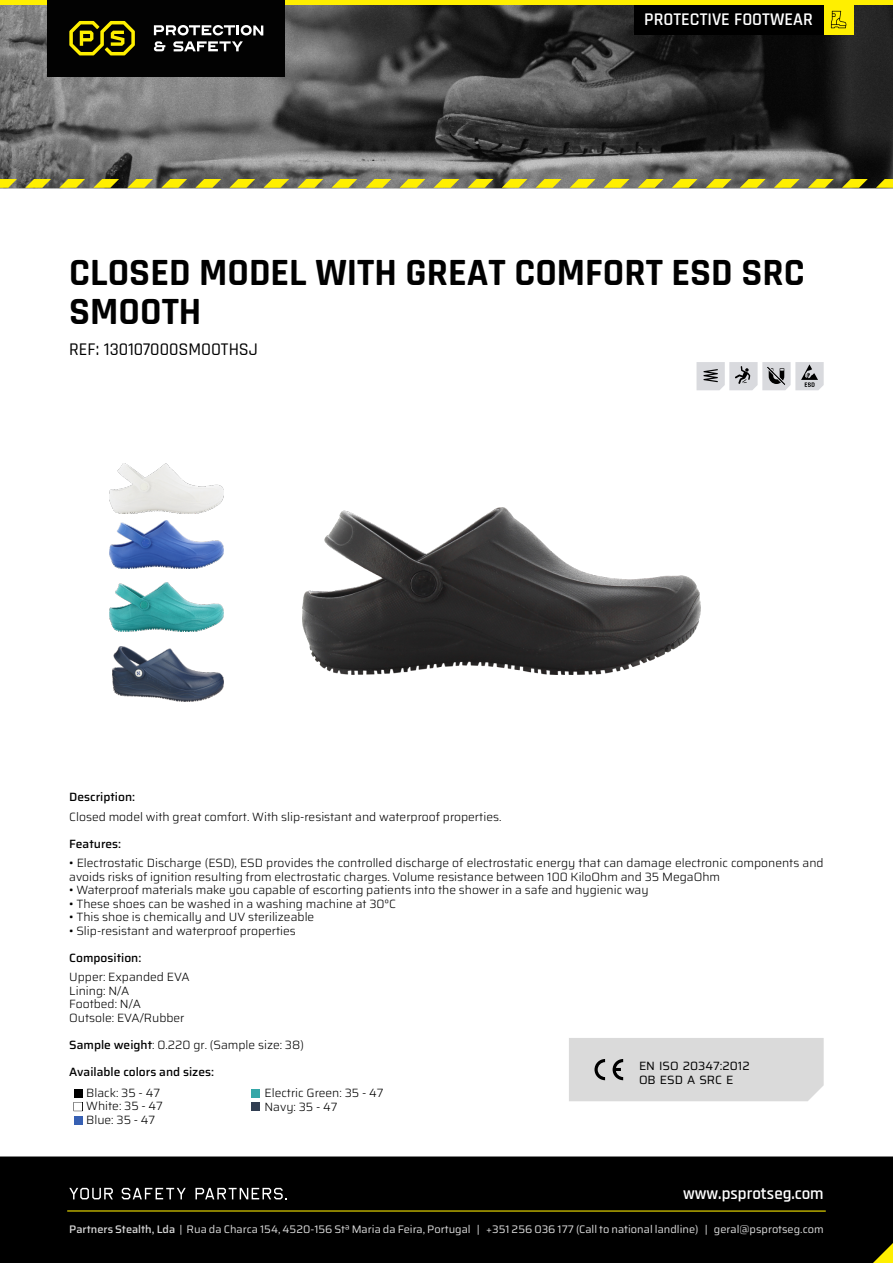
<style>
.page{position:relative;width:893px;height:1263px;background:#fff}
.page>*{position:absolute;margin:0;border:0;box-sizing:border-box;transform-origin:0 0}
.t1{font:700 39px/39px "Rajdhani";color:#000}
.t2{font:500 18px "Rajdhani";color:#000}
.t3{font:600 18px "Rajdhani";color:#fff}
.t4{font:600 16.95px "Rajdhani";color:#fff}
.t5{font:300 12px/13.5px "Saira";color:#000}
.t6{font:500 12px "Saira";color:#000}
.t7{font:12px/13.6px "Saira";color:#000}
.t8{font:10.95px "Saira";color:#dadada}
.s1{font-weight:500}
</style>
<div class="page">
<img style="left:0;top:5px;width:893px;height:183px">
<div style="left:0;top:1156px;width:893px;height:107px;background:#000"></div>
<div style="left:251px;top:1102px;width:9px;height:9px;background:#313e52"></div>
<div style="left:251px;top:1089px;width:9px;height:8px;background:#35a7a8"></div>
<svg style="left:69px;top:1188px;width:44px;height:11px"></svg>
<svg style="left:122px;top:1188px;width:64px;height:11px"></svg>
<svg style="left:195px;top:1188px;width:92px;height:11px"></svg>
<hr style="left:67px;top:1210px;width:759px;height:1px;background:#ffef00">
<svg style="left:696px;top:362px;width:128px;height:28px;background:#c3c4c7"></svg>
<div style="left:569px;top:1038px;width:255px;height:63px;background:#dadada"></div>
<div style="left:0;top:0;width:893px;height:5px;background:#ffef00"></div>
<div style="left:47px;top:0;width:238px;height:76px;background:#020202"></div>
<svg style="left:154px;top:41px;width:11px;height:10px"></svg>
<svg style="left:154px;top:25px;width:109px;height:10px"></svg>
<svg style="left:173px;top:41px;width:70px;height:10px"></svg>
<svg style="left:69px;top:21px;width:66px;height:34px"></svg>
<div style="left:635px;top:5px;width:189px;height:29px;background:#000"></div>
<div style="left:824px;top:5px;width:29px;height:29px;background:#ffef00"></div>
<svg style="left:831px;top:11px;width:15px;height:17px"></svg>
<svg style="left:873px;top:1243px;width:20px;height:20px"></svg>
<svg style="left:0;top:179px;width:17px;height:9px"></svg>
<svg style="left:263px;top:179px;width:26px;height:9px"></svg>
<svg style="left:536px;top:179px;width:25px;height:9px"></svg>
<svg style="left:740px;top:179px;width:26px;height:9px"></svg>
<svg style="left:127px;top:179px;width:26px;height:9px"></svg>
<svg style="left:400px;top:179px;width:25px;height:9px"></svg>
<svg style="left:672px;top:179px;width:26px;height:9px"></svg>
<svg style="left:876px;top:179px;width:17px;height:9px"></svg>
<svg style="left:59px;top:179px;width:26px;height:9px"></svg>
<svg style="left:331px;top:179px;width:26px;height:9px"></svg>
<svg style="left:604px;top:179px;width:25px;height:9px"></svg>
<svg style="left:808px;top:179px;width:26px;height:9px"></svg>
<svg style="left:195px;top:179px;width:26px;height:9px"></svg>
<svg style="left:468px;top:179px;width:25px;height:9px"></svg>
<svg style="left:25px;top:179px;width:26px;height:9px"></svg>
<svg style="left:297px;top:179px;width:26px;height:9px"></svg>
<svg style="left:570px;top:179px;width:25px;height:9px"></svg>
<svg style="left:774px;top:179px;width:26px;height:9px"></svg>
<svg style="left:161px;top:179px;width:26px;height:9px"></svg>
<svg style="left:434px;top:179px;width:25px;height:9px"></svg>
<svg style="left:706px;top:179px;width:26px;height:9px"></svg>
<svg style="left:93px;top:179px;width:26px;height:9px"></svg>
<svg style="left:366px;top:179px;width:25px;height:9px"></svg>
<svg style="left:638px;top:179px;width:26px;height:9px"></svg>
<svg style="left:842px;top:179px;width:26px;height:9px"></svg>
<svg style="left:229px;top:179px;width:26px;height:9px"></svg>
<svg style="left:502px;top:179px;width:25px;height:9px"></svg>
<div style="left:74px;top:1116px;width:8px;height:8px;background:#3760b3"></div>
<svg style="left:74px;top:1102px;width:9px;height:9px"></svg>
<div style="left:74px;top:1089px;width:8px;height:8px;background:#000"></div>
<img style="left:302px;top:508px;width:398px;height:166px">
<img style="left:109px;top:463px;width:115px;height:51px">
<img style="left:109px;top:520px;width:115px;height:49px">
<img style="left:109px;top:582px;width:115px;height:49px">
<img style="left:113px;top:646px;width:111px;height:56px">
<h2 class="t3" style="left:644px;top:8px;width:170px">PROTECTIVE FOOTWEAR</h2>
<h1 class="t1" style="left:69px;top:254px;width:737px">CLOSED MODEL WITH GREAT COMFORT ESD SRC<br>SMOOTH</h1>
<h2 class="t2" style="left:69px;top:338px;width:190px">REF: 130107000SMOOTHSJ</h2>
<p class="t6" style="left:69px;top:788px;width:67px">Description:</p>
<p class="t5" style="left:69px;top:810px;width:434px">Closed model with great comfort. With slip-resistant and waterproof properties.</p>
<p class="t6" style="left:69px;top:834px;width:53px">Features:</p>
<p class="t5" style="left:69px;top:856px;width:756px">• Electrostatic Discharge (ESD), ESD provides the controlled discharge of electrostatic energy that can damage electronic components and avoids risks of ignition resulting from electrostatic charges. Volume resistance between 100 KiloOhm and 35 MegaOhm</p>
<p class="t5" style="left:69px;top:883px;width:581px">• Waterproof materials make you capable of escorting patients into the shower in a safe and hygienic way</p>
<p class="t5" style="left:69px;top:897px;width:328px">• These shoes can be washed in a washing machine at 30°C</p>
<p class="t5" style="left:69px;top:910px;width:247px">• This shoe is chemically and UV sterilizeable</p>
<p class="t5" style="left:69px;top:924px;width:228px">• Slip-resistant and waterproof properties</p>
<p class="t6" style="left:69px;top:948px;width:74px">Composition:</p>
<p class="t5" style="left:69px;top:970px;width:122px">Upper: Expanded EVA<br>Lining: N/A<br>Footbed: N/A<br>Outsole: EVA/Rubber</p>
<p class="t5" style="left:69px;top:1038px;width:236px"><span class="s1">Sample weight</span>: 0.220 gr. (Sample size: 38)</p>
<p class="t6" style="left:69px;top:1062px;width:146px">Available colors and sizes:</p>
<p class="t5" style="left:86px;top:1086px;width:78px">Black: 35 - 47<br>White: 35 - 47<br>Blue: 35 - 47</p>
<p class="t7" style="left:639px;top:1059px;width:112px">EN ISO 20347:2012<br>OB ESD A SRC E</p>
<p class="t5" style="left:264px;top:1086px;width:121px">Electric Green: 35 - 47<br>Navy: 35 - 47</p>
<h3 class="t4" style="left:683px;top:1183px;width:142px">www.psprotseg.com</h3>
<p class="t8" style="left:69px;top:1221px;width:756px"><span class="s1">Partners Stealth, Lda</span> | Rua da Charca 154, 4520-156 Stª Maria da Feira, Portugal | +351 256 036 177 (Call to national landline) | geral@psprotseg.com</p>
</div>
